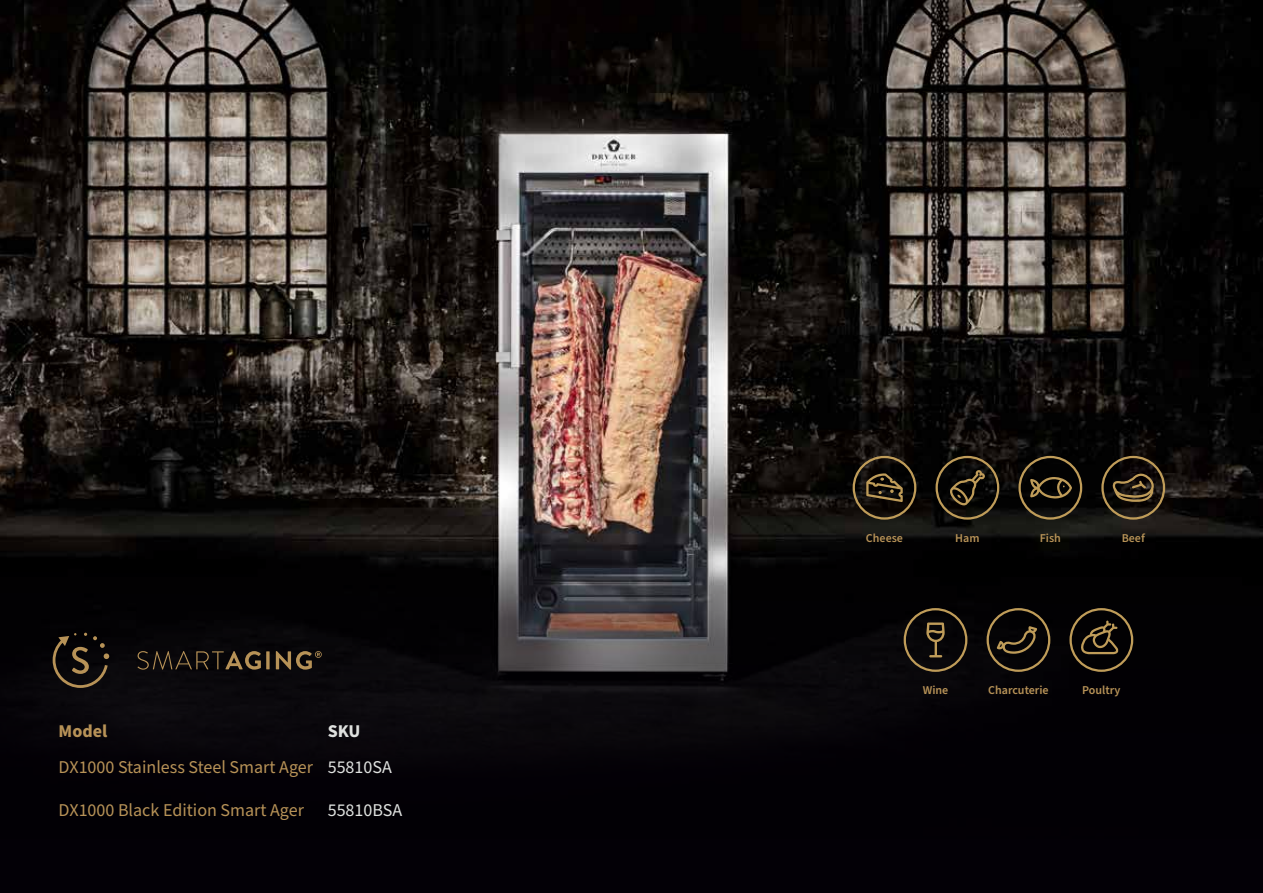
<style>
.page{position:relative;width:1263px;height:893px;background:#030006}
.page>*{position:absolute;margin:0;border:0;box-sizing:border-box;transform-origin:0 0}
.t1{font:18px/36.5px "Source Sans Pro";color:#b79257}
.t2{font:18px "Source Sans Pro";color:#dfe1df}
.t3{font:700 18px "Source Sans Pro";color:#b79257}
.t4{font:600 12px "Source Sans Pro";color:#b79257}
.s1{font-weight:700;color:#dfe1df}
.s2{color:#dfe1df}
</style>
<div class="page">
<img style="left:0;top:0;width:1263px;height:733px">
<svg style="left:53px;top:633px;width:269px;height:55px"></svg>
<svg style="left:853px;top:456px;width:63px;height:64px"></svg>
<svg style="left:935px;top:456px;width:64px;height:64px"></svg>
<svg style="left:1018px;top:456px;width:64px;height:64px"></svg>
<svg style="left:1101px;top:456px;width:64px;height:64px"></svg>
<svg style="left:904px;top:608px;width:63px;height:64px"></svg>
<svg style="left:986px;top:608px;width:64px;height:64px"></svg>
<svg style="left:1069px;top:608px;width:64px;height:64px"></svg>
<p class="t3" style="left:59px;top:718px;width:50px">Model</p>
<p class="t1" style="left:59px;top:713px;width:335px;text-indent:269px"><span class="s1">SKU<br></span>DX1000 Stainless Steel Smart Ager <span class="s2">55810SA</span></p>
<p class="t1" style="left:59px;top:793px;width:247px">DX1000 Black Edition Smart Ager</p>
<p class="t2" style="left:328px;top:798px;width:76px">55810BSA</p>
<p class="t4" style="left:866px;top:530px;width:39px">Cheese</p>
<p class="t4" style="left:955px;top:530px;width:26px">Ham</p>
<p class="t4" style="left:1040px;top:530px;width:23px">Fish</p>
<p class="t4" style="left:1122px;top:530px;width:25px">Beef</p>
<p class="t4" style="left:923px;top:682px;width:27px">Wine</p>
<p class="t4" style="left:988px;top:682px;width:62px">Charcuterie</p>
<p class="t4" style="left:1082px;top:682px;width:40px">Poultry</p>
</div>
